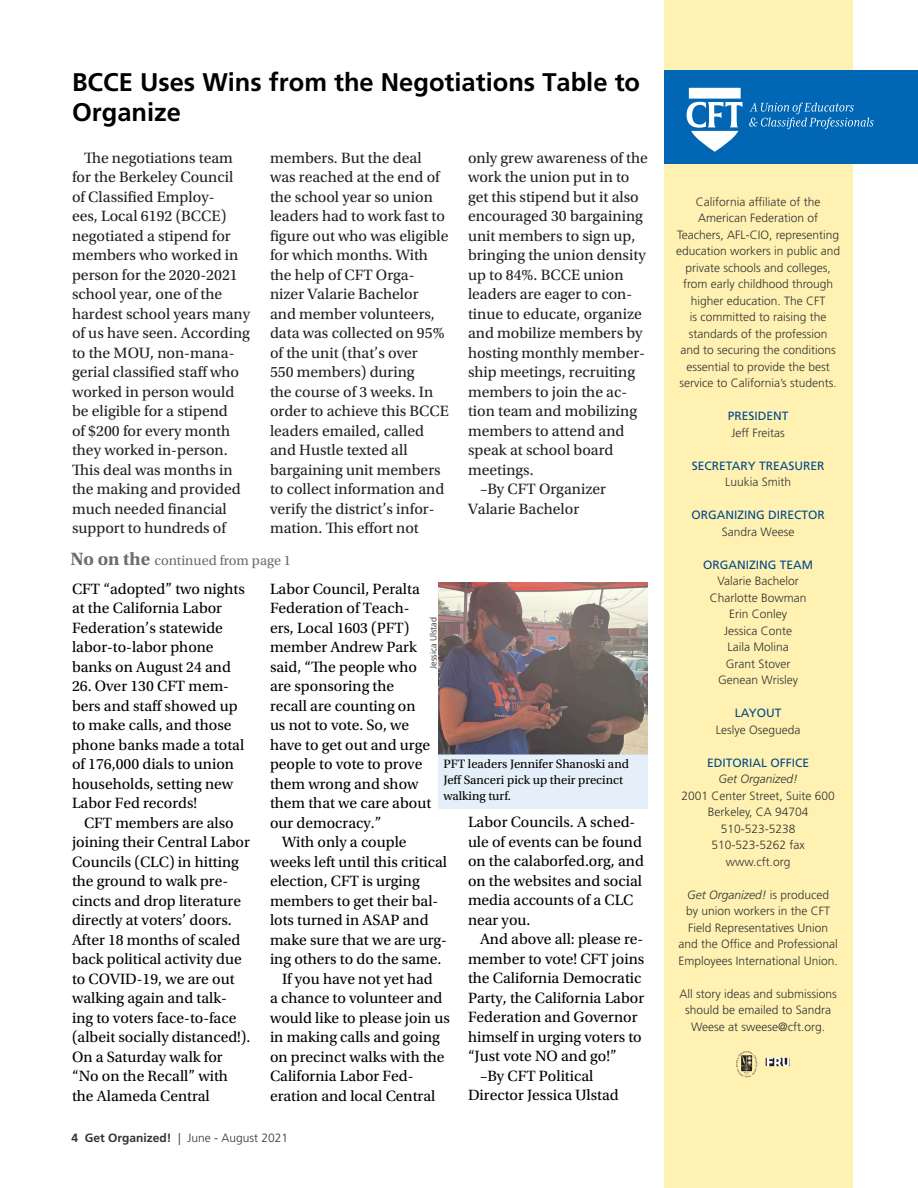
<style>
.page{position:relative;width:918px;height:1188px;background:#fff}
.page>*{position:absolute;margin:0;border:0;box-sizing:border-box;transform-origin:0 0}
.EE_headline_BIG{font:700 25.5px/30px "Frutiger LT Std";color:#000}
.EE_text_MOST{font:15.75px/19.5px "Utopia Std";color:#231f20}
.EE_text_MOST-2{font:15.6px/19.5px "Utopia Std";color:#000}
.EE_byline_ID{font:14.25px "Utopia Std";color:#6c6d70}
.EE_byline_ID-2{font:12.75px/15.8px "Utopia Std";color:#000}
.EE_text_MOST-3{font:300 12px/16.5px "Frutiger LT Std";color:#333;text-align:center}
.t1{font:12px/16.5px "Frutiger LT Std";color:#004a8d;text-align:center}
.EE_caption{font:300 9px "Frutiger LT Std";color:#231f20}
.s1{font-weight:700;font-size:18.75px}
.s2{font-weight:700}
.s3{font-weight:400;color:#004a8d}
.s4{font-weight:300;font-style:italic;color:#333}
.s5{font-style:italic}
</style>
<div class="page">
<div style="left:664px;top:0;width:190px;height:1188px;background:#fff1b1"></div>
<img style="left:736px;top:1051px;width:21px;height:26px">
<img style="left:765px;top:1058px;width:25px;height:8px">
<div style="left:665px;top:70px;width:253px;height:94px;background:#0166b3"></div>
<svg style="left:687px;top:88px;width:56px;height:64px"></svg>
<svg style="left:749px;top:103px;width:125px;height:26px"></svg>
<img style="left:438px;top:582px;width:210px;height:173px">
<div style="left:438px;top:755px;width:210px;height:54px;background:#e5eff9"></div>
<p class="EE_headline_BIG" style="left:72px;top:67px;width:570px">BCCE Uses Wins from the Negotiations Table to<br>Organize</p>
<p class="EE_text_MOST" style="left:72px;top:148px;width:180px;text-indent:12px">The negotiations team for the Berkeley Council of Classified Employ-<br>ees, Local 6192 (BCCE) negotiated a stipend for members who worked in person for the 2020-2021 school year, one of the hardest school years many of us have seen. According to the MOU, non-mana&shy;gerial classified staff who worked in person would be eligible for a stipend<br>of $200 for every month they worked in-person.<br>This deal was months in the making and provided much needed financial support to hundreds of</p>
<p class="EE_byline_ID" style="left:71px;top:552px;width:222px"><span class="s1">No on the</span> continued from page 1</p>
<p class="EE_text_MOST" style="left:270px;top:148px;width:180px">members. But the deal was reached at the end of the school year so union leaders had to work fast to figure out who was eligible for which months. With the help of CFT Orga&shy;nizer Valarie Bachelor<br>and member volunteers, data was collected on 95% of the unit (that’s over<br>550 members) during<br>the course of 3 weeks. In order to achieve this BCCE leaders emailed, called and Hustle texted all bargaining unit members to collect information and verify the district’s infor&shy;mation. This effort not</p>
<p class="EE_text_MOST" style="left:468px;top:148px;width:181px">only grew awareness of the work the union put in to get this stipend but it also encouraged 30 bargaining unit members to sign up, bringing the union density up to 84%. BCCE union leaders are eager to con&shy;tinue to educate, organize and mobilize members by hosting monthly member&shy;ship meetings, recruiting members to join the ac&shy;tion team and mobilizing members to attend and speak at school board meetings.</p>
<p class="EE_text_MOST" style="left:468px;top:480px;width:140px;text-indent:12px">–By CFT Organizer<br>Valarie Bachelor</p>
<p class="EE_text_MOST-2" style="left:72px;top:579px;width:174px">CFT “adopted” two nights at the California Labor<br>Federation’s statewide labor-to-labor phone banks on August 24 and</p>
<p class="EE_text_MOST-2" style="left:72px;top:677px;width:174px">26. Over 130 CFT mem&shy;bers and staff showed up to make calls, and those phone banks made a total of 176,000 dials to union households, setting new<br>Labor Fed records!</p>
<p class="EE_text_MOST-2" style="left:72px;top:813px;width:180px;text-indent:12px">CFT members are also joining their Central Labor<br>Councils (CLC) in hitting the ground to walk pre&shy;cincts and drop literature directly at voters’ doors.<br>After 18 months of scaled back political activity due to COVID-19, we are out walking again and talk&shy;ing to voters face-to-face (albeit socially distanced!).<br>On a Saturday walk for “No on the Recall” with the Alameda Central</p>
<p class="EE_text_MOST-2" style="left:270px;top:579px;width:163px">Labor Council, Peralta<br>Federation of Teach&shy;ers, Local 1603 (PFT) member Andrew Park said, “The people who are sponsoring the recall are counting on us not to vote. So, we have to get out and urge people to vote to prove them wrong and show them that we care about our democracy.”</p>
<p class="EE_text_MOST-2" style="left:270px;top:833px;width:179px;text-indent:12px">With only a couple weeks left until this critical election, CFT is urging members to get their bal&shy;lots turned in ASAP and make sure that we are urg&shy;ing others to do the same.</p>
<p class="EE_text_MOST-2" style="left:270px;top:969px;width:181px;text-indent:12px">If you have not yet had<br>a chance to volunteer and would like to please join us in making calls and going on precinct walks with the<br>California Labor Fed&shy;eration and local Central</p>
<p class="EE_caption" style="left:428px;top:669px;width:53px;rotate:-90deg">Jessica Ulstad</p>
<p class="EE_byline_ID-2" style="left:443px;top:756px;width:187px">PFT leaders Jennifer Shanoski and<br>Jeff Sanceri pick up their precinct walking turf.</p>
<p class="EE_text_MOST-2" style="left:468px;top:813px;width:177px">Labor Councils. A sched&shy;ule of events can be found on the calaborfed.org, and on the websites and social media accounts of a CLC near you.</p>
<p class="EE_text_MOST-2" style="left:468px;top:930px;width:178px;text-indent:12px">And above all: please re&shy;member to vote! CFT joins the California Democratic<br>Party, the California Labor<br>Federation and Governor himself in urging voters to “Just vote NO and go!”</p>
<p class="EE_text_MOST-2" style="left:468px;top:1066px;width:152px;text-indent:12px">–By CFT Political<br>Director Jessica Ulstad</p>
<p class="EE_text_MOST-3" style="left:71px;top:1129px;width:218px"><span class="s2">4 Get Organized!</span> | June - August 2021</p>
<p class="EE_text_MOST-3" style="left:676px;top:194px;width:166px">California affiliate of the<br>American Federation of<br>Teachers, AFL-CIO, representing education workers in public and private schools and colleges, from early childhood through higher education. The CFT<br>is committed to raising the standards of the profession<br>and to securing the conditions essential to provide the best service to California’s students.</p>
<p class="EE_text_MOST-3" style="left:728px;top:408px;width:62px;text-align:left"><span class="s3">PRESIDENT<br></span>Jeff Freitas</p>
<p class="t1" style="left:692px;top:458px;width:134px">SECRETARY TREASURER</p>
<p class="EE_text_MOST-3" style="left:725px;top:474px;width:67px">Luukia Smith</p>
<p class="t1" style="left:691px;top:507px;width:135px">ORGANIZING DIRECTOR</p>
<p class="EE_text_MOST-3" style="left:722px;top:524px;width:74px">Sandra Weese</p>
<p class="t1" style="left:703px;top:557px;width:112px">ORGANIZING TEAM</p>
<p class="EE_text_MOST-3" style="left:717px;top:573px;width:83px">Valarie Bachelor</p>
<p class="EE_text_MOST-3" style="left:710px;top:590px;width:98px">Charlotte Bowman</p>
<p class="EE_text_MOST-3" style="left:729px;top:606px;width:60px">Erin Conley</p>
<p class="EE_text_MOST-3" style="left:724px;top:623px;width:70px">Jessica Conte</p>
<p class="EE_text_MOST-3" style="left:727px;top:639px;width:63px">Laila Molina</p>
<p class="EE_text_MOST-3" style="left:726px;top:656px;width:66px">Grant Stover</p>
<p class="EE_text_MOST-3" style="left:718px;top:672px;width:81px">Genean Wrisley</p>
<p class="t1" style="left:735px;top:705px;width:48px">LAYOUT</p>
<p class="EE_text_MOST-3" style="left:716px;top:722px;width:86px">Leslye Osegueda</p>
<p class="t1" style="left:707px;top:755px;width:104px">EDITORIAL OFFICE<br><span class="s4">Get Organized!</span></p>
<p class="EE_text_MOST-3" style="left:682px;top:788px;width:155px">2001 Center Street, Suite 600<br>Berkeley, CA 94704</p>
<p class="EE_text_MOST-3" style="left:721px;top:821px;width:76px">510-523-5238</p>
<p class="EE_text_MOST-3" style="left:711px;top:837px;width:95px">510-523-5262 fax</p>
<p class="EE_text_MOST-3" style="left:726px;top:854px;width:66px">www.cft.org</p>
<p class="EE_text_MOST-3" style="left:678px;top:887px;width:161px"><span class="s5">Get Organized!</span> is produced<br>by union workers in the CFT<br>Field Representatives Union and the Office and Professional<br>Employees International Union.</p>
<p class="EE_text_MOST-3" style="left:679px;top:986px;width:159px">All story ideas and submissions should be emailed to Sandra<br>Weese at sweese@cft.org.</p>
</div>
